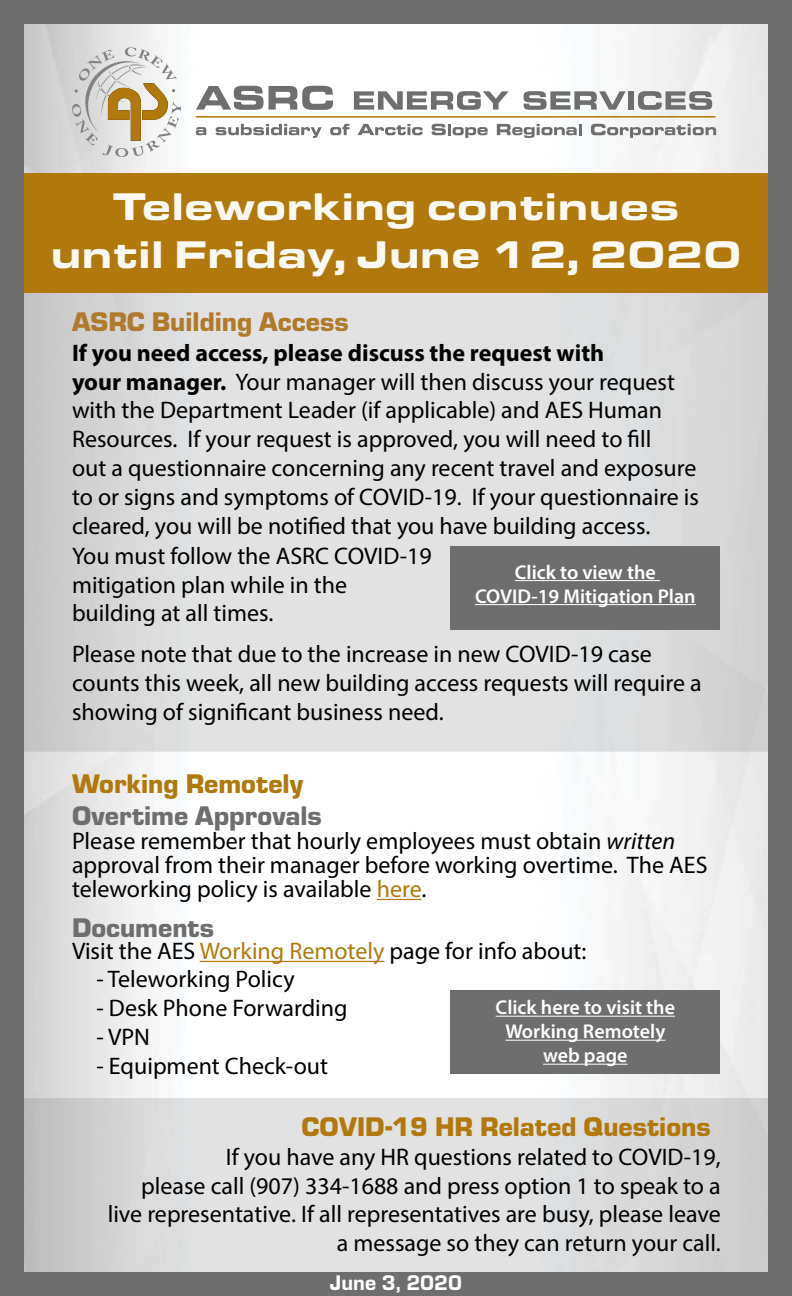
<style>
.page{position:relative;width:792px;height:1296px;background:#fff}
.page>*{position:absolute;margin:0;border:0;box-sizing:border-box;transform-origin:0 0}
.t1{font:900 40px/48px "Eurostile Ext";color:#fcf9f4;text-align:center}
.t2{font:900 28px "Eurostile";color:#b1790b}
.t3{font:900 28px "Eurostile";color:#6f6e6f}
.t4{font:900 28px "Eurostile";color:#b17a2b}
.t5{font:24px/28.8px "Myriad Pro";color:#000}
.t6{font:22px "Eurostile Hea";color:#fff}
.t7{font:600 20px/24px "Myriad Pro";color:#fff;text-align:center}
.s1{font-weight:700}
.s2{font-style:italic}
.s3{color:#b1790b}
</style>
<div class="page">
<svg style="left:25px;top:292px;width:742px;height:460px;background:#dcdcdc"></svg>
<svg style="left:25px;top:1098px;width:742px;height:173px;background:#dadada"></svg>
<div style="left:451px;top:990px;width:269px;height:83px;background:#6f6e6f"></div>
<hr style="left:496px;top:1016px;width:179px;height:1px;background:#fff">
<hr style="left:505px;top:1040px;width:160px;height:1px;background:#fff">
<hr style="left:543px;top:1064px;width:85px;height:1px;background:#fff">
<hr style="left:200px;top:961px;width:184px;height:1px;background:#b1790b">
<div style="left:1px;top:173px;width:791px;height:119px;background:#b1790b"></div>
<hr style="left:377px;top:899px;width:44px;height:1px;background:#b1790b">
<hr style="left:196px;top:116px;width:520px;height:2px;background:#b1790b">
<svg style="left:196px;top:127px;width:10px;height:8px"></svg>
<svg style="left:216px;top:124px;width:106px;height:14px"></svg>
<svg style="left:330px;top:124px;width:20px;height:11px"></svg>
<svg style="left:358px;top:124px;width:65px;height:11px"></svg>
<svg style="left:432px;top:124px;width:56px;height:14px"></svg>
<svg style="left:497px;top:124px;width:85px;height:14px"></svg>
<svg style="left:591px;top:124px;width:125px;height:14px"></svg>
<svg style="left:196px;top:86px;width:137px;height:24px"></svg>
<svg style="left:354px;top:91px;width:155px;height:19px"></svg>
<svg style="left:524px;top:91px;width:102px;height:19px"></svg>
<div style="left:628px;top:91px;width:6px;height:19px;background:#6e6e6e"></div>
<svg style="left:638px;top:91px;width:74px;height:19px"></svg>
<svg style="left:72px;top:47px;width:109px;height:110px"></svg>
<div style="left:451px;top:546px;width:269px;height:84px;background:#6f6e6f"></div>
<hr style="left:515px;top:580px;width:145px;height:1px;background:#fff">
<hr style="left:475px;top:604px;width:221px;height:1px;background:#fff">
<div style="left:0;top:0;width:792px;height:1296px;border:24px solid #6f6e6f"></div>
<h1 class="t1" style="left:50px;top:180px;width:693px">Teleworking continues<br>until Friday, June 12, 2020</h1>
<p class="t4" style="left:72px;top:301px;width:278px">ASRC Building Access</p>
<p class="t5" style="left:72px;top:338px;width:628px"><span class="s1">If you need access, please discuss the request with<br>your manager.</span> Your manager will then discuss your request with the Department Leader (if applicable) and AES Human Resources. If your request is approved, you will need to fill<br>out a questionnaire concerning any recent travel and exposure to or signs and symptoms of COVID-19. If your questionnaire is cleared, you will be notified that you have building access.</p>
<p class="t7" style="left:475px;top:559px;width:222px">Click to view the<br>COVID-19 Mitigation Plan</p>
<p class="t5" style="left:72px;top:541px;width:361px">You must follow the ASRC COVID-19 mitigation plan while in the building at all times.</p>
<p class="t5" style="left:72px;top:639px;width:631px">Please note that due to the increase in new COVID-19 case counts this week, all new building access requests will require a showing of significant business need.</p>
<p class="t2" style="left:72px;top:763px;width:233px">Working Remotely</p>
<p class="t3" style="left:72px;top:796px;width:251px">Overtime Approvals</p>
<p class="t5" style="left:72px;top:829px;width:637px;line-height:24px">Please remember that hourly employees must obtain <span class="s2">written </span>approval from their manager before working overtime. The AES teleworking policy is available <span class="s3">here</span>.</p>
<p class="t3" style="left:72px;top:907px;width:144px">Documents</p>
<p class="t5" style="left:96px;top:964px;width:200px">- Teleworking Policy</p>
<p class="t5" style="left:96px;top:993px;width:253px">- Desk Phone Forwarding</p>
<p class="t5" style="left:96px;top:1022px;width:55px">- VPN</p>
<p class="t5" style="left:96px;top:1051px;width:233px">- Equipment Check-out</p>
<p class="t5" style="left:72px;top:936px;width:516px">Visit the AES <span class="s3">Working Remotely</span> page for info about:</p>
<p class="t7" style="left:496px;top:995px;width:181px">Click here to visit the<br>Working Remotely web page</p>
<p class="t2" style="left:301px;top:1107px;width:411px">COVID-19 HR Related Questions</p>
<p class="t5" style="left:108px;top:1142px;width:615px;text-align:right">If you have any HR questions related to COVID-19,<br>please call (907) 334-1688 and press option 1 to speak to a live representative. If all representatives are busy, please leave a message so they can return your call.</p>
<p class="t6" style="left:330px;top:1267px;width:134px">June 3, 2020</p>
</div>
